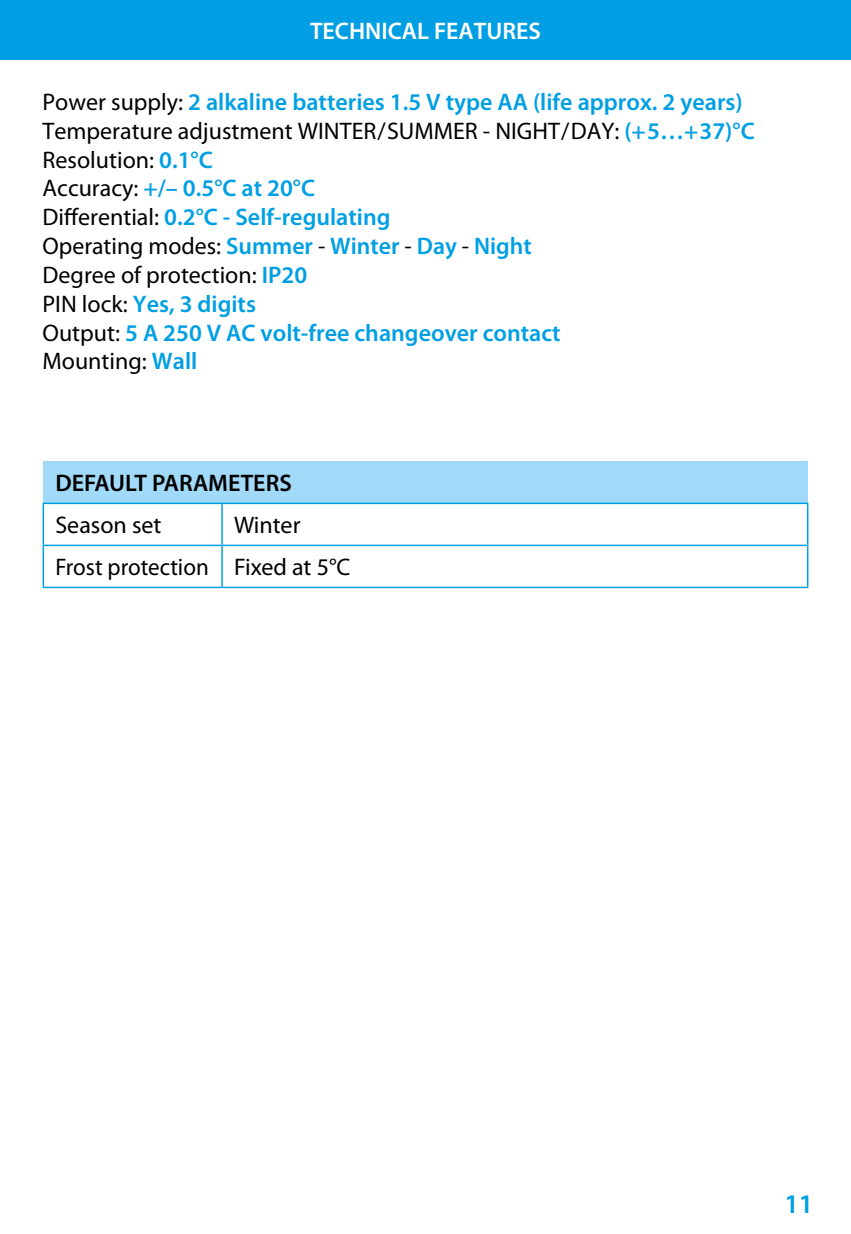
<style>
.page{position:relative;width:851px;height:1234px;background:#fff}
.page>*{position:absolute;margin:0;border:0;box-sizing:border-box;transform-origin:0 0}
.t1{font:600 27px "Myriad Pro";color:#009fe3}
.t2{font:600 24px/28.8px "Myriad Pro";color:#009fe3}
.t3{font:24px/42px "Myriad Pro";color:#000}
.t4{font:600 24px "Myriad Pro";color:#000}
.t5{font:600 24px "Myriad Pro";color:#fff}
.s1{font-weight:400;color:#000}
</style>
<div class="page">
<div style="left:43px;top:461px;width:764px;height:42px;background:#a1daf8"></div>
<hr style="left:43px;top:502px;width:179px;height:2px;background:#009fe3">
<hr style="left:43px;top:504px;width:1px;height:40px;background:#009fe3">
<hr style="left:222px;top:502px;width:586px;height:2px;background:#009fe3">
<hr style="left:221px;top:504px;width:2px;height:40px;background:#009fe3">
<hr style="left:806px;top:504px;width:2px;height:40px;background:#009fe3">
<hr style="left:43px;top:544px;width:179px;height:2px;background:#009fe3">
<hr style="left:43px;top:546px;width:1px;height:40px;background:#009fe3">
<hr style="left:222px;top:544px;width:586px;height:2px;background:#009fe3">
<hr style="left:221px;top:546px;width:2px;height:40px;background:#009fe3">
<hr style="left:806px;top:546px;width:2px;height:40px;background:#009fe3">
<hr style="left:43px;top:586px;width:179px;height:2px;background:#009fe3">
<hr style="left:222px;top:586px;width:586px;height:2px;background:#009fe3">
<div style="left:0;top:0;width:850px;height:60px;background:#009fe3"></div>
<p class="t5" style="left:310px;top:16px;width:232px">TECHNICAL FEATURES</p>
<p class="t2" style="left:43px;top:87px;width:713px"><span class="s1">Power supply:</span> 2 alkaline batteries 1.5 V type AA (life approx. 2 years)<br><span class="s1">Temperature adjustment WINTER/SUMMER - NIGHT/DAY:</span> (+5…+37)°C <span class="s1">Resolution:</span> 0.1°C<br><span class="s1">Accuracy:</span> +/– 0.5°C at 20°C<br><span class="s1">Differential:</span> 0.2°C - Self-regulating<br><span class="s1">Operating modes:</span> Summer <span class="s1">-</span> Winter <span class="s1">-</span> Day <span class="s1">-</span> Night<br><span class="s1">Degree of protection:</span> IP20<br><span class="s1">PIN lock:</span> Yes, 3 digits<br><span class="s1">Output:</span> 5 A 250 V AC volt-free changeover contact<br><span class="s1">Mounting:</span> Wall</p>
<p class="t4" style="left:55px;top:468px;width:238px">DEFAULT PARAMETERS</p>
<p class="t3" style="left:55px;top:504px;width:108px">Season set</p>
<p class="t3" style="left:55px;top:504px;width:297px;text-indent:179px">Winter<br>Frost protection Fixed at 5°C</p>
<p class="t1" style="left:784px;top:1186px;width:30px">11</p>
</div>
